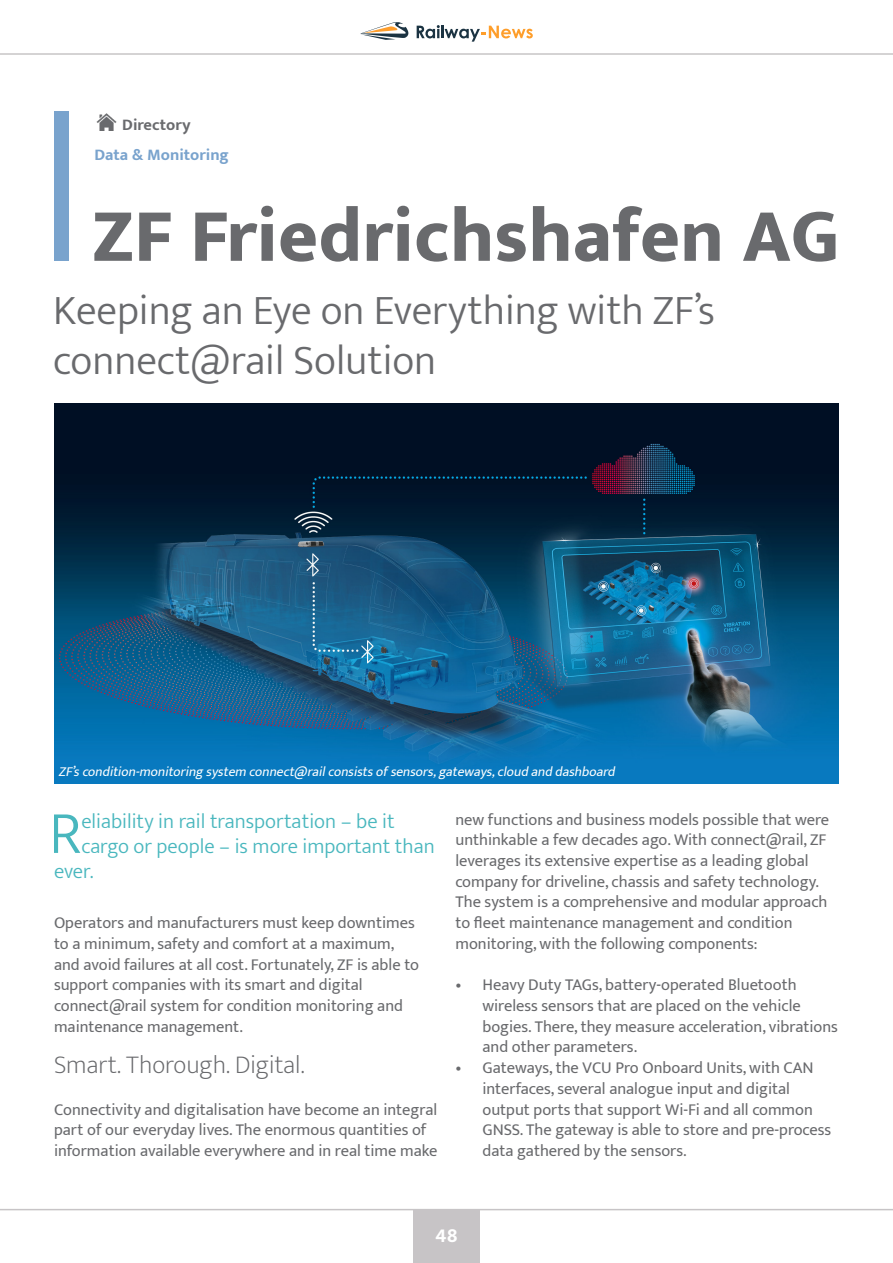
<style>
.page{position:relative;width:893px;height:1263px;background:#fff}
.page>*{position:absolute;margin:0;border:0;box-sizing:border-box;transform-origin:0 0}
.t1{font:800 76.5px "Mukta";color:#696a6d}
.t2{font:300 61.05px "Mukta";color:#49b7be}
.t3{font:300 42px/50.4px "Mukta";color:#696a6d}
.t4{font:200 25.5px "Mukta";color:#696a6d}
.t5{font:300 21px "Mukta";color:#49b7be}
.t6{font:700 21px "Mukta Mahee";color:#fff}
.t7{font:16.5px/20.7px "Mukta";color:#696a6d}
.t8{font:700 16.5px "Mukta";color:#79a3cd}
.t9{font:700 16.5px "Mukta";color:#6a6b6e}
.t10{font:italic 13.5px "Mukta";color:#fff}
</style>
<div class="page">
<div style="left:54px;top:111px;width:14px;height:150px;background:#79a3cd"></div>
<img style="left:96px;top:113px;width:20px;height:17px">
<img style="left:54px;top:404px;width:785px;height:379px">
<svg style="left:360px;top:22px;width:49px;height:18px"></svg>
<svg style="left:417px;top:25px;width:116px;height:17px"></svg>
<hr style="left:0;top:1209px;width:893px;height:1px;background:#c7c4c6">
<div style="left:413px;top:1209px;width:67px;height:54px;background:#c7c4c6"></div>
<hr style="left:0;top:53px;width:893px;height:2px;background:#c7c5c6">
<p class="t9" style="left:122px;top:115px;width:70px">Directory</p>
<p class="t8" style="left:94px;top:145px;width:136px">Data &amp; Monitoring</p>
<p class="t1" style="left:92px;top:190px;width:748px">ZF Friedrichshafen AG</p>
<p class="t3" style="left:53px;top:284px;width:663px">Keeping an Eye on Everything with ZF’s connect@rail Solution</p>
<p class="t10" style="left:58px;top:764px;width:562px">ZF’scondition-monitoring system connect@railconsistsofsensors,gateways,cloudanddashboard</p>
<p class="t2" style="left:49px;top:796px;width:34px">R</p>
<p class="t5" style="left:81px;top:808px;width:315px">eliability in rail transportation – be it</p>
<p class="t5" style="left:81px;top:833px;width:355px">cargo or people – is more important than</p>
<p class="t5" style="left:54px;top:858px;width:41px">ever.</p>
<p class="t7" style="left:54px;top:912px;width:367px">Operators and manufacturers must keep downtimes to a minimum, safety and comfort at a maximum, and avoid failures at all cost. Fortunately, ZF is able to support companies with its smart and digital</p>
<p class="t7" style="left:54px;top:995px;width:350px">connect@rail system for condition monitoring and maintenance management.</p>
<p class="t4" style="left:54px;top:1044px;width:252px">Smart. Thorough. Digital.</p>
<p class="t7" style="left:54px;top:1098px;width:385px">Connectivity and digitalisation have become an integral part of our everyday lives. The enormous quantities of information available everywhere and in real time make</p>
<p class="t7" style="left:455px;top:809px;width:375px">new functions and business models possible that were unthinkable a few decades ago. With connect@rail, ZF leverages its extensive expertise as a leading global company for driveline, chassis and safety technology.<br>The system is a comprehensive and modular approach to fleet maintenance management and condition monitoring, with the following components:</p>
<p class="t7" style="left:482px;top:974px;width:357px;text-indent:-27px">• Heavy Duty TAGs, battery-operated Bluetooth wireless sensors that are placed on the vehicle bogies. There, they measure acceleration, vibrations and other parameters.</p>
<p class="t7" style="left:482px;top:1057px;width:350px;text-indent:-27px">• Gateways, the VCU Pro Onboard Units, with CAN interfaces, several analogue input and digital output ports that support Wi-Fi and all common GNSS. The gateway is able to store and pre-process data gathered by the sensors.</p>
<p class="t6" style="left:435px;top:1222px;width:23px">48</p>
</div>
